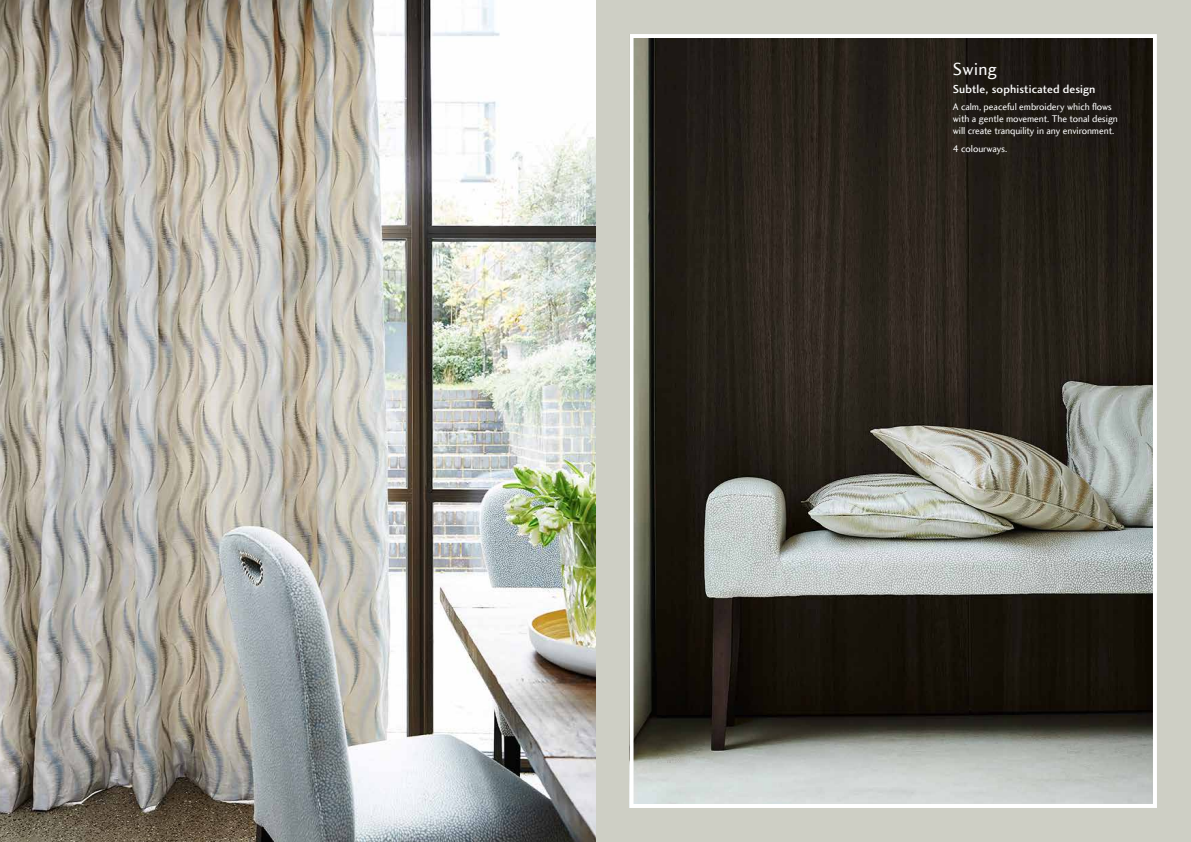
<style>
.page{position:relative;width:1191px;height:842px;background:#fff}
.page>*{position:absolute;margin:0;border:0;box-sizing:border-box;transform-origin:0 0}
.t1{font:18px "Charlotte Sans Com";letter-spacing:.025em;color:#fff}
.t2{font:12px "Charlotte Sans Medium Plain";letter-spacing:.01em;color:#fff}
.t3{font:10px/12px "Charlotte Sans Com";letter-spacing:-.005em;color:#fff}
</style>
<div class="page">
<div style="left:595px;top:0;width:596px;height:842px;background:#cecfc5"></div>
<img style="left:634px;top:39px;width:518px;height:764px">
<div style="left:629px;top:34px;width:528px;height:774px;border:4px solid #fff"></div>
<img style="left:0;top:0;width:595px;height:842px">
<h1 class="t1" style="left:952px;top:59px;width:45px">Swing</h1>
<p class="t2" style="left:952px;top:82px;width:144px">Subtle, sophisticated design</p>
<p class="t3" style="left:952px;top:101px;width:167px">A calm, peaceful embroidery which flows with a gentle movement. The tonal design will create tranquility in any environment.</p>
<p class="t3" style="left:952px;top:143px;width:56px">4 colourways.</p>
</div>
